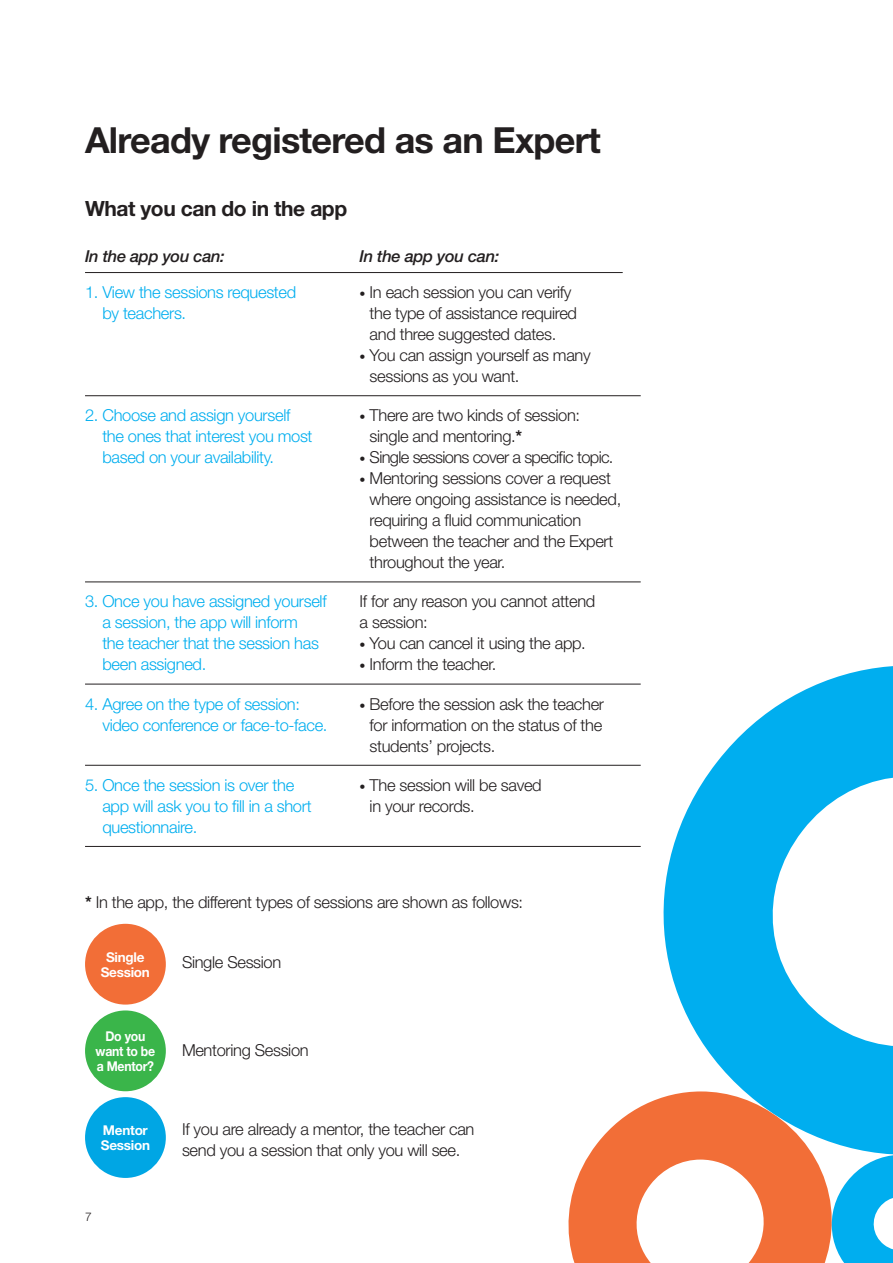
<style>
.page{position:relative;width:893px;height:1263px;background:#fff}
.page>*{position:absolute;margin:0;border:0;box-sizing:border-box;transform-origin:0 0}
.t1{font:700 36px "Helvetica Neue LT Std";letter-spacing:-.02em;color:#231f20}
.t2{font:700 21px "Helvetica Neue LT Std";letter-spacing:-.02em;color:#231f20}
.t3{font:300 16.5px/21px "Helvetica Neue LT Std";letter-spacing:-.02em;color:#231f20}
.t4{font:300 16.5px/21px "Helvetica Neue LT Std";letter-spacing:-.02em;color:#00aeef}
.t5{font:300 16.5px "Helvetica Neue LT Std";letter-spacing:-.04em;color:#231f20}
.t6{font:italic 500 16.5px "Helvetica Neue LT Std";letter-spacing:-.02em;color:#231f20}
.t7{font:700 13.5px/15px "Helvetica Neue LT Std";letter-spacing:-.02em;color:#fff;text-align:center}
.t8{font:700 13.5px/15px "Helvetica Neue LT Std";letter-spacing:-.02em;color:#fff;text-align:center;scale:.91 1}
.t9{font:300 12px "Helvetica Neue LT Std";color:#231f20}
.s1{font-size:12px}
.s2{font-weight:700}
</style>
<div class="page">
<svg style="left:634px;top:666px;width:259px;height:479px;fill:#00aeef"></svg>
<svg style="left:568px;top:1091px;width:280px;height:172px;fill:#f26e37"></svg>
<svg style="left:823px;top:1145px;width:70px;height:118px"></svg>
<hr style="left:85px;top:272px;width:538px;height:1px;background:#231f20">
<hr style="left:85px;top:395px;width:556px;height:1px;background:#231f20">
<hr style="left:85px;top:582px;width:556px;height:1px;background:#231f20">
<hr style="left:85px;top:684px;width:556px;height:1px;background:#231f20">
<hr style="left:85px;top:765px;width:556px;height:1px;background:#231f20">
<hr style="left:85px;top:846px;width:556px;height:1px;background:#231f20">
<div style="left:85px;top:924px;width:81px;height:80px;background:#f26e37;border-radius:50%"></div>
<div style="left:85px;top:1010px;width:81px;height:81px;background:#3ab54a;border-radius:50%"></div>
<div style="left:85px;top:1097px;width:81px;height:81px;background:#00a6e4;border-radius:50%"></div>
<h1 class="t1" style="left:85px;top:118px;width:517px">Already registered as an Expert</h1>
<p class="t2" style="left:85px;top:195px;width:264px">What you can do in the app</p>
<p class="t6" style="left:85px;top:246px;width:141px">In the app you can:</p>
<p class="t4" style="left:102px;top:281px;width:195px;text-indent:-17px">1. View the sessions requested by teachers.</p>
<p class="t6" style="left:360px;top:246px;width:141px">In the app you can:</p>
<p class="t3" style="left:370px;top:281px;width:209px;text-indent:-10px"><span class="s1">•</span> In each session you can verify the type of assistance required and three suggested dates.</p>
<p class="t3" style="left:370px;top:344px;width:223px;text-indent:-10px"><span class="s1">•</span> You can assign yourself as many sessions as you want.</p>
<p class="t4" style="left:102px;top:404px;width:212px;text-indent:-17px">2. Choose and assign yourself the ones that interest you most based on your availability.</p>
<p class="t3" style="left:370px;top:404px;width:212px;text-indent:-10px"><span class="s1">•</span> There are two kinds of session: single and mentoring.<span class="s2">*</span></p>
<p class="t5" style="left:360px;top:447px;width:255px"><span class="s1">•</span> Single sessions cover a specific topic.</p>
<p class="t3" style="left:370px;top:467px;width:253px;text-indent:-10px"><span class="s1">•</span> Mentoring sessions cover a request where ongoing assistance is needed, requiring a fluid communication between the teacher and the Expert throughout the year.</p>
<p class="t4" style="left:102px;top:591px;width:226px;text-indent:-17px">3. Once you have assigned yourself a session, the app will inform<br>the teacher that the session has been assigned.</p>
<p class="t3" style="left:360px;top:591px;width:237px">If for any reason you cannot attend a session:</p>
<p class="t3" style="left:360px;top:633px;width:228px"><span class="s1">•</span> You can cancel it using the app.</p>
<p class="t3" style="left:360px;top:654px;width:138px"><span class="s1">•</span> Inform the teacher.</p>
<p class="t4" style="left:102px;top:693px;width:227px;text-indent:-17px">4. Agree on the type of session: video conference or face-to-face.</p>
<p class="t3" style="left:370px;top:693px;width:236px;text-align:justify;text-indent:-10px"><span class="s1">•</span> Before the session ask the teacher for information on the status of the students’ projects.</p>
<p class="t4" style="left:102px;top:774px;width:211px;text-indent:-17px">5. Once the session is over the app will ask you to fill in a short questionnaire.</p>
<p class="t3" style="left:370px;top:774px;width:174px;text-indent:-10px"><span class="s1">•</span> The session will be saved in your records.</p>
<p class="t3" style="left:85px;top:891px;width:440px"><span class="s2">*</span> In the app, the different types of sessions are shown as follows:</p>
<p class="t7" style="left:101px;top:949px;width:51px">Single<br>Session</p>
<p class="t8" style="left:96px;top:1028px;width:67px">Do you want to be a Mentor?</p>
<p class="t7" style="left:101px;top:1122px;width:51px;text-align:left">Mentor<br>Session</p>
<p class="t9" style="left:85px;top:1209px;width:8px">7</p>
<p class="t3" style="left:182px;top:951px;width:101px">Single Session</p>
<p class="t3" style="left:182px;top:1039px;width:128px">Mentoring Session</p>
<p class="t3" style="left:182px;top:1118px;width:294px">If you are already a mentor, the teacher can send you a session that only you will see.</p>
</div>
